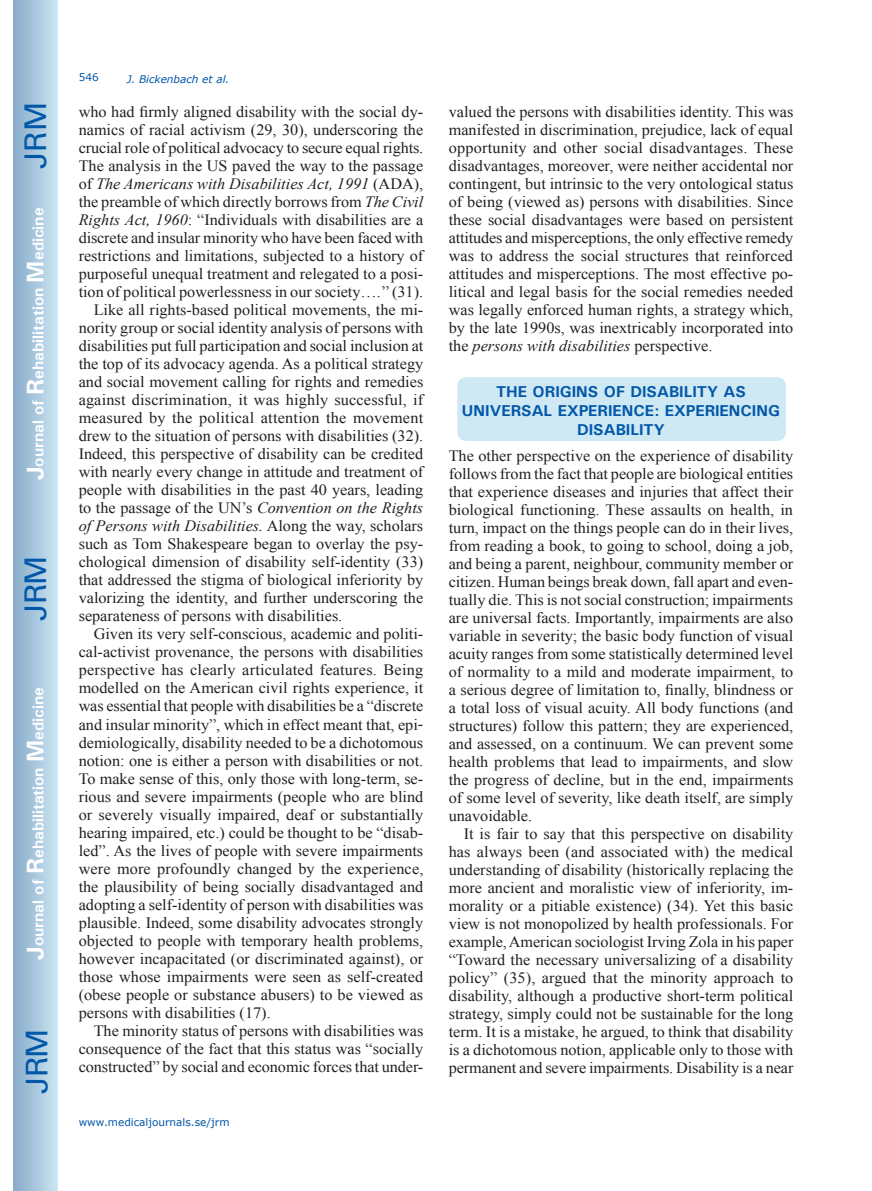
<style>
.page{position:relative;width:872px;height:1191px;background:#fff}
.page>*{position:absolute;margin:0;border:0;box-sizing:border-box;transform-origin:0 0}
.t1{font:30px "Univers";letter-spacing:-.03em;color:#0157a8}
.t2{font:15.75px/18px "Times New Roman";color:#231f20;text-align:justify}
.t3{font:italic 15.75px "Times New Roman";color:#231f20}
.t4{font:700 15.75px/18.9px "Univers";color:#0157a8;text-align:center}
.t5{font:700 15.75px "Univers";color:#fff}
.t6{font:10.5px "Verdana";color:#0157a8}
.t7{font:italic 10.5px "Verdana";color:#0157a8}
.s1{font-size:24px}
.s2{font-style:normal}
.s3{font-style:italic}
</style>
<div class="page">
<div style="left:14px;top:0;width:43px;height:1191px;background:linear-gradient(to right,#88acca,#cbe5f2)"></div>
<div style="left:456px;top:376px;width:330px;height:66px;background:#cee8f4;border-radius:10px"></div>
<div style="left:456px;top:376px;width:331px;height:66px;border:2px solid #fff;border-radius:10px"></div>
<h1 class="t1" style="left:18px;top:169px;width:68px;rotate:-90deg">JRM</h1>
<p class="t5" style="left:28px;top:480px;width:274px;rotate:-90deg"><span class="s1">J</span>ournal of <span class="s1">R</span>ehabilitation <span class="s1">M</span>edicine</p>
<h1 class="t1" style="left:18px;top:620px;width:67px;rotate:-90deg">JRM</h1>
<p class="t5" style="left:28px;top:959px;width:274px;rotate:-90deg"><span class="s1">J</span>ournal of <span class="s1">R</span>ehabilitation <span class="s1">M</span>edicine</p>
<h1 class="t1" style="left:19px;top:1093px;width:67px;rotate:-90deg">JRM</h1>
<p class="t6" style="left:79px;top:70px;width:22px">546</p>
<p class="t7" style="left:127px;top:72px;width:104px">J. Bickenbach et al.</p>
<p class="t2" style="left:79px;top:103px;width:346px">who had firmly aligned disability with the social dy-</p>
<p class="t2" style="left:79px;top:121px;width:346px">namics of racial activism (29, 30), underscoring the</p>
<p class="t2" style="left:79px;top:139px;width:346px">crucial role of political advocacy to secure equal rights.</p>
<p class="t2" style="left:79px;top:157px;width:346px">The analysis in the US paved the way to the passage</p>
<p class="t3" style="left:79px;top:173px;width:346px"><span class="s2">of</span> The Americans with Disabilities Act, 1991 <span class="s2">(ADA),</span></p>
<p class="t2" style="left:79px;top:193px;width:346px">the preamble of which directly borrows from <span class="s3">The Civil</span></p>
<p class="t2" style="left:79px;top:211px;width:346px"><span class="s3">Rights Act, 1960</span>: “Individuals with disabilities are a</p>
<p class="t2" style="left:79px;top:229px;width:346px">discrete and insular minority who have been faced with</p>
<p class="t2" style="left:79px;top:247px;width:346px">restrictions and limitations, subjected to a history of</p>
<p class="t2" style="left:79px;top:265px;width:346px">purposeful unequal treatment and relegated to a posi-</p>
<p class="t2" style="left:79px;top:283px;width:346px">tion of political powerlessness in our society….’’ (31).</p>
<p class="t2" style="left:94px;top:301px;width:331px">Like all rights-based political movements, the mi-</p>
<p class="t2" style="left:79px;top:319px;width:346px">nority group or social identity analysis of persons with</p>
<p class="t2" style="left:79px;top:337px;width:346px">disabilities put full participation and social inclusion at</p>
<p class="t2" style="left:79px;top:355px;width:346px">the top of its advocacy agenda. As a political strategy</p>
<p class="t2" style="left:79px;top:373px;width:346px">and social movement calling for rights and remedies</p>
<p class="t2" style="left:79px;top:391px;width:346px">against discrimination, it was highly successful, if</p>
<p class="t2" style="left:79px;top:409px;width:346px">measured by the political attention the movement</p>
<p class="t2" style="left:79px;top:427px;width:346px">drew to the situation of persons with disabilities (32).</p>
<p class="t2" style="left:79px;top:445px;width:346px">Indeed, this perspective of disability can be credited</p>
<p class="t2" style="left:79px;top:463px;width:346px">with nearly every change in attitude and treatment of</p>
<p class="t2" style="left:79px;top:481px;width:346px">people with disabilities in the past 40 years, leading</p>
<p class="t2" style="left:79px;top:499px;width:346px">to the passage of the UN’s <span class="s3">Convention on the Rights</span></p>
<p class="t3" style="left:79px;top:515px;width:346px">of Persons with Disabilities. <span class="s2">Along the way, scholars</span></p>
<p class="t2" style="left:79px;top:535px;width:346px">such as Tom Shakespeare began to overlay the psy-</p>
<p class="t2" style="left:79px;top:553px;width:346px">chological dimension of disability self-identity (33)</p>
<p class="t2" style="left:79px;top:571px;width:346px">that addressed the stigma of biological inferiority by</p>
<p class="t2" style="left:79px;top:589px;width:346px">valorizing the identity, and further underscoring the</p>
<p class="t2" style="left:79px;top:607px;width:265px">separateness of persons with disabilities.</p>
<p class="t2" style="left:94px;top:625px;width:331px">Given its very self-conscious, academic and politi-</p>
<p class="t2" style="left:79px;top:643px;width:346px">cal-activist provenance, the persons with disabilities</p>
<p class="t2" style="left:79px;top:661px;width:346px">perspective has clearly articulated features. Being</p>
<p class="t2" style="left:79px;top:679px;width:346px">modelled on the American civil rights experience, it</p>
<p class="t2" style="left:79px;top:697px;width:346px">was essential that people with disabilities be a “discrete</p>
<p class="t2" style="left:79px;top:715px;width:346px">and insular minority”, which in effect meant that, epi-</p>
<p class="t2" style="left:79px;top:733px;width:346px">demiologically, disability needed to be a dichotomous</p>
<p class="t2" style="left:79px;top:751px;width:346px">notion: one is either a person with disabilities or not.</p>
<p class="t2" style="left:79px;top:769px;width:346px">To make sense of this, only those with long-term, se-</p>
<p class="t2" style="left:79px;top:787px;width:346px">rious and severe impairments (people who are blind</p>
<p class="t2" style="left:79px;top:805px;width:346px">or severely visually impaired, deaf or substantially</p>
<p class="t2" style="left:79px;top:823px;width:346px">hearing impaired, etc.) could be thought to be “disab-</p>
<p class="t2" style="left:79px;top:841px;width:346px">led”. As the lives of people with severe impairments</p>
<p class="t2" style="left:79px;top:859px;width:346px">were more profoundly changed by the experience,</p>
<p class="t2" style="left:79px;top:877px;width:346px">the plausibility of being socially disadvantaged and</p>
<p class="t2" style="left:79px;top:895px;width:346px">adopting a self-identity of person with disabilities was</p>
<p class="t2" style="left:79px;top:913px;width:346px">plausible. Indeed, some disability advocates strongly</p>
<p class="t2" style="left:79px;top:931px;width:346px">objected to people with temporary health problems,</p>
<p class="t2" style="left:79px;top:949px;width:346px">however incapacitated (or discriminated against), or</p>
<p class="t2" style="left:79px;top:967px;width:346px">those whose impairments were seen as self-created</p>
<p class="t2" style="left:79px;top:985px;width:346px">(obese people or substance abusers) to be viewed as</p>
<p class="t2" style="left:79px;top:1003px;width:193px">persons with disabilities (17).</p>
<p class="t2" style="left:94px;top:1021px;width:331px">The minority status of persons with disabilities was</p>
<p class="t2" style="left:79px;top:1039px;width:346px">consequence of the fact that this status was “socially</p>
<p class="t2" style="left:79px;top:1057px;width:346px">constructed” by social and economic forces that under-</p>
<p class="t6" style="left:79px;top:1114px;width:152px">www.medicaljournals.se/jrm</p>
<p class="t2" style="left:449px;top:103px;width:346px">valued the persons with disabilities identity. This was manifested in discrimination, prejudice, lack of equal opportunity and other social disadvantages. These disadvantages, moreover, were neither accidental nor contingent, but intrinsic to the very ontological status of being (viewed as) persons with disabilities. Since these social disadvantages were based on persistent attitudes and misperceptions, the only effective remedy was to address the social structures that reinforced attitudes and misperceptions. The most effective po&shy;litical and legal basis for the social remedies needed was legally enforced human rights, a strategy which, by the late 1990s, was inextricably incorporated into the <span class="s3">persons with disabilities</span> perspective.</p>
<p class="t4" style="left:462px;top:382px;width:320px">THE ORIGINS OF DISABILITY AS<br>UNIVERSAL EXPERIENCE: EXPERIENCING<br>DISABILITY</p>
<p class="t2" style="left:449px;top:446px;width:346px">The other perspective on the experience of disability follows from the fact that people are biological entities that experience diseases and injuries that affect their biological functioning. These assaults on health, in turn, impact on the things people can do in their lives, from reading a book, to going to school, doing a job, and being a parent, neighbour, community member or citizen. Human beings break down, fall apart and even&shy;tually die. This is not social construction; impairments are universal facts. Importantly, impairments are also variable in severity; the basic body function of visual acuity ranges from some statistically determined level of normality to a mild and moderate impairment, to a serious degree of limitation to, finally, blindness or a total loss of visual acuity. All body functions (and structures) follow this pattern; they are experienced, and assessed, on a continuum. We can prevent some health problems that lead to impairments, and slow the progress of decline, but in the end, impairments of some level of severity, like death itself, are simply unavoidable.</p>
<p class="t2" style="left:449px;top:824px;width:346px;text-indent:15px">It is fair to say that this perspective on disability has always been (and associated with) the medical understanding of disability (historically replacing the more ancient and moralistic view of inferiority, im&shy;morality or a pitiable existence) (34). Yet this basic view is not monopolized by health professionals. For example, American sociologist Irving Zola in his paper “Toward the necessary universalizing of a disability policy” (35), argued that the minority approach to disability, although a productive short-term political strategy, simply could not be sustainable for the long term. It is a mistake, he argued, to think that disability is a dichotomous notion, applicable only to those with permanent and severe impairments. Disability is a near</p>
</div>
